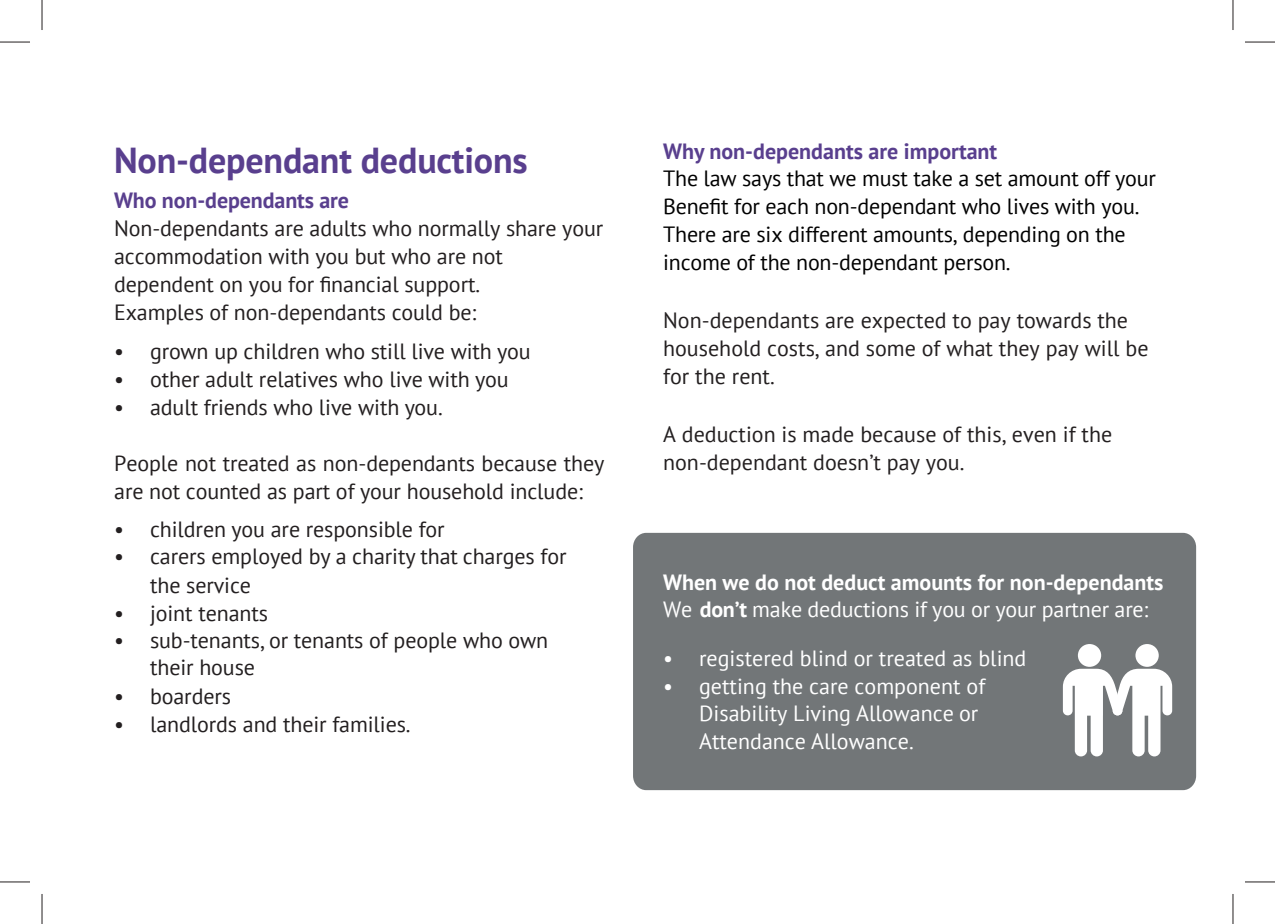
<style>
.page{position:relative;width:1275px;height:924px;background:#fff}
.page>*{position:absolute;margin:0;border:0;box-sizing:border-box;transform-origin:0 0}
.t1{font:700 36px "PT Sans";letter-spacing:-.005em;color:#593f8e}
.t2{font:22px/28px "PT Sans";letter-spacing:-.005em;color:#231f20}
.t3{font:22px/28px "PT Sans";letter-spacing:-.01em;color:#000}
.t4{font:22px/27.6px "PT Sans";color:#fff}
.t5{font:700 22px/27.6px "PT Sans";color:#fff}
.t6{font:700 22px "PT Sans";color:#593f8e}
.s1{font-weight:400}
</style>
<div class="page">
<hr style="left:0;top:42px;width:30px;height:1px;background:#231f20">
<hr style="left:42px;top:0;width:1px;height:30px;background:#231f20">
<hr style="left:1245px;top:42px;width:30px;height:1px;background:#231f20">
<hr style="left:1232px;top:0;width:1px;height:30px;background:#231f20">
<hr style="left:1245px;top:881px;width:30px;height:1px;background:#231f20">
<hr style="left:1232px;top:893px;width:1px;height:30px;background:#231f20">
<hr style="left:0;top:881px;width:30px;height:1px;background:#231f20">
<hr style="left:42px;top:893px;width:1px;height:30px;background:#231f20">
<div style="left:633px;top:532px;width:563px;height:257px;background:#727678;border-radius:14px"></div>
<div style="left:1078px;top:643px;width:23px;height:23px;background:#fff;border-radius:50%"></div>
<div style="left:1135px;top:643px;width:23px;height:23px;background:#fff;border-radius:50%"></div>
<svg style="left:1063px;top:668px;width:109px;height:88px"></svg>
<h1 class="t1" style="left:114px;top:136px;width:415px">Non-dependant deductions</h1>
<h2 class="t6" style="left:114px;top:186px;width:236px">Who non-dependants are</h2>
<p class="t2" style="left:114px;top:214px;width:491px">Non-dependants are adults who normally share your accommodation with you but who are not dependent on you for financial support.<br>Examples of non-dependants could be:</p>
<p class="t2" style="left:114px;top:336px;width:418px">• grown up children who still live with you</p>
<p class="t2" style="left:114px;top:364px;width:396px">• other adult relatives who live with you</p>
<p class="t2" style="left:114px;top:392px;width:330px">• adult friends who live with you.</p>
<p class="t2" style="left:114px;top:448px;width:492px">People not treated as non-dependants because they are not counted as part of your household include:</p>
<p class="t2" style="left:114px;top:514px;width:332px">• children you are responsible for</p>
<p class="t2" style="left:150px;top:541px;width:418px;text-indent:-36px">• carers employed by a charity that charges for the service</p>
<p class="t2" style="left:114px;top:598px;width:155px">• joint tenants</p>
<p class="t2" style="left:150px;top:626px;width:400px;line-height:27.2px;text-indent:-36px">• sub-tenants, or tenants of people who own their house</p>
<p class="t2" style="left:114px;top:681px;width:119px">• boarders</p>
<p class="t2" style="left:114px;top:709px;width:298px">• landlords and their families.</p>
<h1 class="t6" style="left:663px;top:136px;width:336px">Why non-dependants are important</h1>
<p class="t3" style="left:663px;top:164px;width:494px">The law says that we must take a set amount off your Benefit for each non-dependant who lives with you.<br>There are six different amounts, depending on the income of the non-dependant person.</p>
<p class="t2" style="left:663px;top:305px;width:487px">Non-dependants are expected to pay towards the household costs, and some of what they pay will be for the rent.</p>
<p class="t2" style="left:663px;top:419px;width:450px">A deduction is made because of this, even if the non-dependant doesn’t pay you.</p>
<p class="t5" style="left:663px;top:567px;width:502px">When we do not deduct amounts for non-dependants<br><span class="s1">We</span> don’t <span class="s1">make deductions if you or your partner are:</span></p>
<p class="t4" style="left:663px;top:643px;width:365px">• registered blind or treated as blind</p>
<p class="t4" style="left:699px;top:671px;width:288px;text-indent:-36px">• getting the care component of<br>Disability Living Allowance or<br>Attendance Allowance.</p>
</div>
